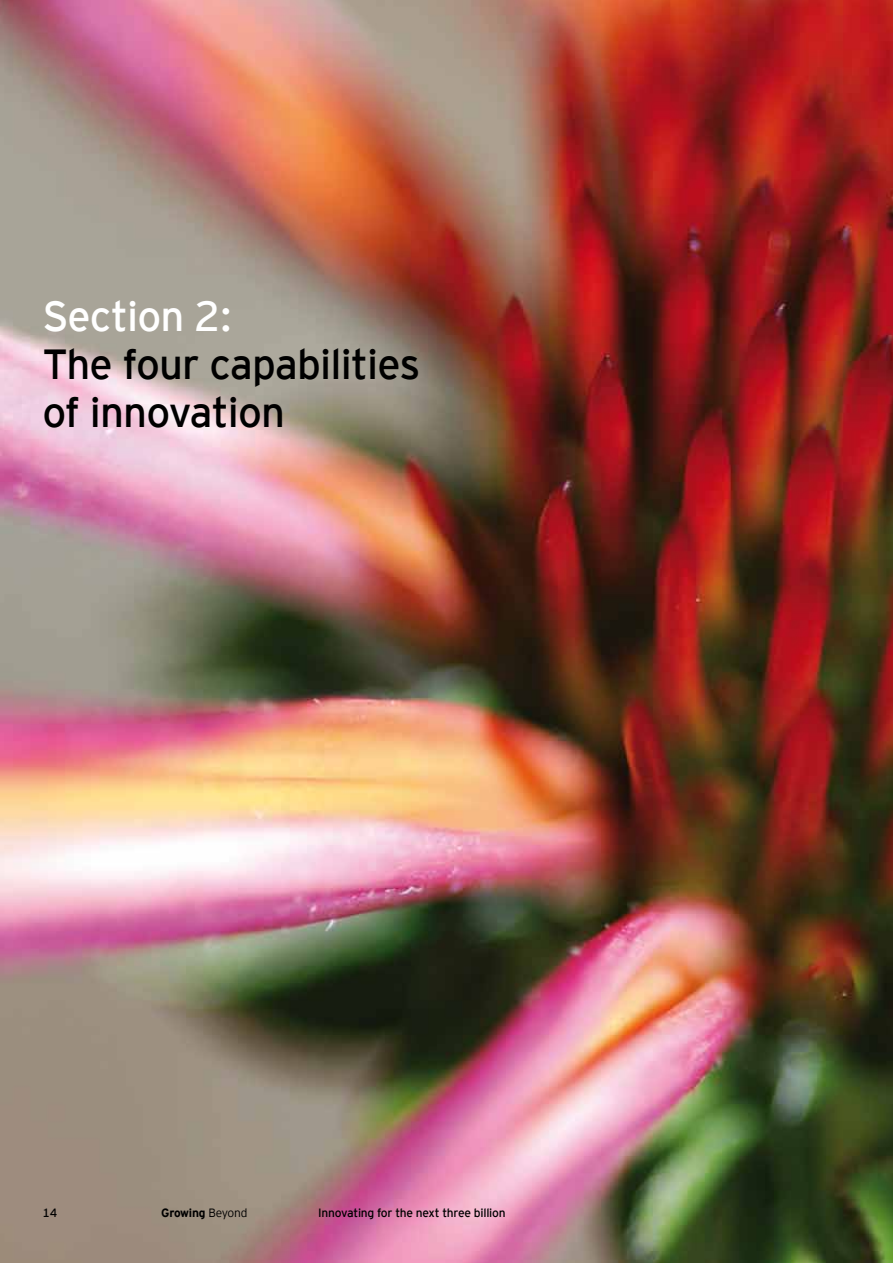
<style>
.page{position:relative;width:893px;height:1263px;background:#fff}
.page>*{position:absolute;margin:0;border:0;box-sizing:border-box;transform-origin:0 0}
.t1{font:42px/48px "EY Interstate";letter-spacing:-.02em;color:#000}
.t2{font:42px "EY Interstate";letter-spacing:-.02em;color:#fff}
.t3{font:12px "EY Interstate";letter-spacing:-.02em;color:#000}
.t4{font:700 12px "EY Interstate";letter-spacing:-.02em;color:#000}
.s1{font-weight:300}
</style>
<div class="page">
<img style="left:0;top:0;width:893px;height:1263px">
<h1 class="t2" style="left:43px;top:286px;width:191px">Section 2:</h1>
<h1 class="t1" style="left:43px;top:338px;width:379px">The four capabilities of innovation</h1>
<p class="t3" style="left:43px;top:1204px;width:16px">14</p>
<p class="t4" style="left:161px;top:1204px;width:88px">Growing <span class="s1">Beyond</span></p>
<p class="t3" style="left:318px;top:1204px;width:189px">Innovating for the next three billion</p>
</div>
